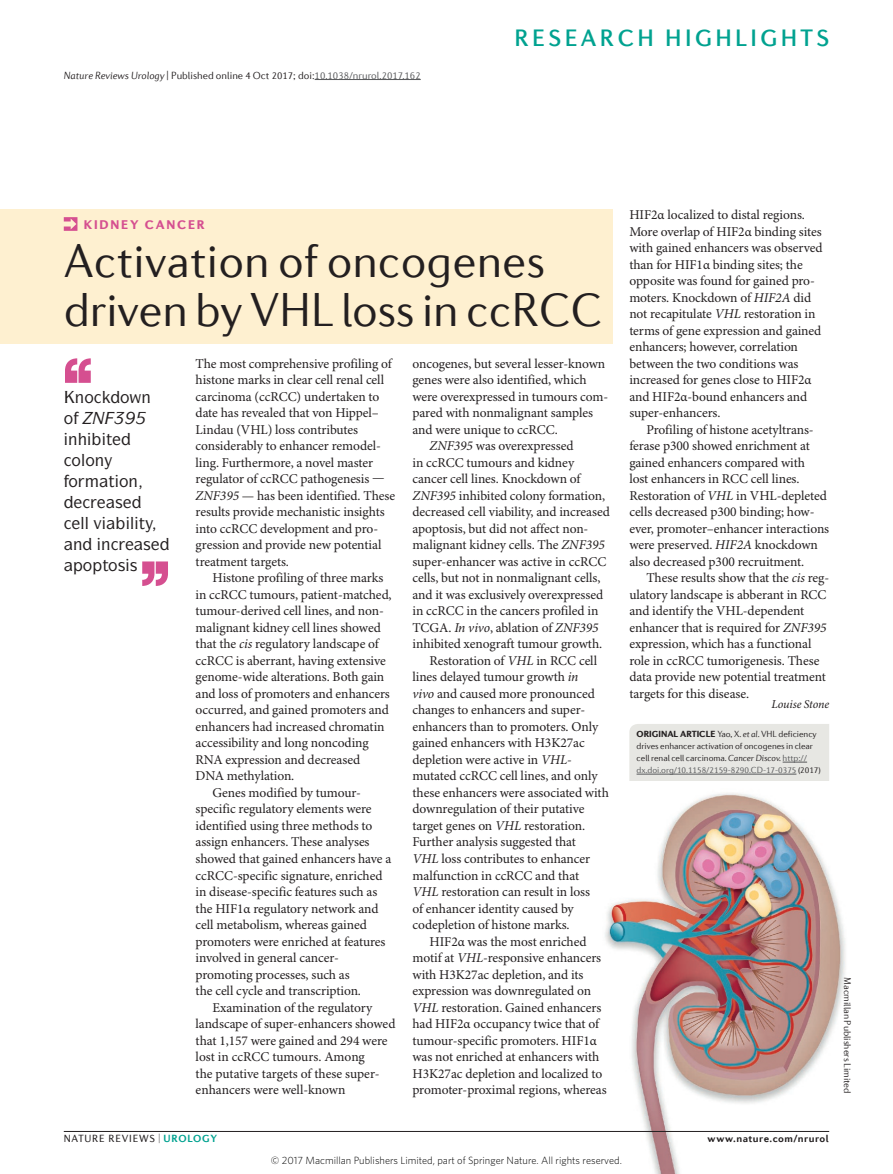
<style>
.page{position:relative;width:893px;height:1174px;background:#fff}
.page>*{position:absolute;margin:0;border:0;box-sizing:border-box;transform-origin:0 0}
.Title_large{font:300 48px/49.5px "Diverda Sans Com";color:#231f20}
.t1{font:500 24px "Diverda Sans Com";letter-spacing:.14em;color:#00a290}
.Pull_quote{font:500 16.5px/21px "ITC Symbol Std";color:#231f20}
.Body_text{font:13.5px/16.5px "Minion Pro";letter-spacing:-.005em;color:#231f20}
.Body_first{font:13.5px/16.5px "Minion Pro";letter-spacing:-.01em;color:#231f20}
.Strapline{font:900 12.75px "Diverda Sans Com";letter-spacing:.14em;color:#d54f90}
.Author{font:italic 12px "Minion Pro";letter-spacing:-.015em;color:#231f20}
.AOP_line{font:300 10.5px "Diverda Sans Com";color:#231f20}
.t2{font:300 10.5px "Whitney";color:#000}
.Footer{font:10.5px "Diverda Sans Com";letter-spacing:.075em;color:#231f20}
.Footer-2{font:700 10.5px "Diverda Sans Com";letter-spacing:.045em;color:#231f20}
.Credit_line{font:300 9.75px "Diverda Sans Com";letter-spacing:-.005em;color:#231f20}
.Info_box_text{font:300 9px/12px "Diverda Sans Com";letter-spacing:-.005em;color:#231f20}
.s1{font-style:italic}
.s2{color:#57585a}
.s3{font-weight:900}
.s4{font-weight:700;color:#00a290}
</style>
<div class="page">
<div style="left:0;top:209px;width:612px;height:135px;background:#fef0d0"></div>
<svg style="left:142px;top:561px;width:26px;height:25px"></svg>
<svg style="left:65px;top:358px;width:26px;height:25px"></svg>
<img style="left:605px;top:793px;width:241px;height:381px">
<hr style="left:64px;top:1131px;width:765px;height:1px;background:#231f20">
<svg style="left:64px;top:217px;width:13px;height:14px"></svg>
<div style="left:629px;top:724px;width:200px;height:57px;background:#e7e7e3"></div>
<hr style="left:637px;top:774px;width:159px;height:1px;background:#57585a">
<hr style="left:315px;top:79px;width:106px;height:1px;background:#57585a">
<p class="AOP_line" style="left:64px;top:69px;width:358px"><span class="s1">Nature Reviews Urology</span> | Published online 4 Oct 2017; doi:<span class="s2">10.1038/nrurol.2017.162</span></p>
<h2 class="t1" style="left:514px;top:24px;width:316px">RESEARCH HIGHLIGHTS</h2>
<p class="Strapline" style="left:84px;top:217px;width:122px">KIDNEY CANCER</p>
<p class="Title_large" style="left:64px;top:236px;width:540px">Activation of oncogenes driven by VHL loss in ccRCC</p>
<p class="Pull_quote" style="left:72px;top:449px;width:34px">□●□■</p>
<p class="Pull_quote" style="left:115px;top:470px;width:25px;text-indent:-47px">□ ▼□■ ▲</p>
<p class="Pull_quote" style="left:80px;top:512px;width:23px">●● ❖</p>
<p class="Pull_quote" style="left:83px;top:554px;width:56px">□ ▼□▲▲</p>
<p class="Body_first" style="left:196px;top:356px;width:201px">The most comprehensive profiling of histone marks in clear cell renal cell carcinoma (ccRCC) undertaken to date has revealed that von Hippel– Lindau (VHL) loss contributes considerably to enhancer remodel&shy;ling. Furthermore, a novel master regulator of ccRCC pathogenesis — <span class="s1">ZNF395</span> — has been identified. These results provide mechanistic insights into ccRCC development and pro&shy;gression and provide new potential treatment targets.</p>
<p class="Body_text" style="left:196px;top:570px;width:198px;text-indent:17px">Histone profiling of three marks in ccRCC tumours, patient-matched, tumour-derived cell lines, and non&shy;malignant kidney cell lines showed that the <span class="s1">cis</span> regulatory landscape of ccRCC is aberrant, having extensive genome-wide alterations. Both gain and loss of promoters and enhancers occurred, and gained promoters and enhancers had increased chromatin accessibility and long noncoding RNA expression and decreased DNA methylation.</p>
<p class="Body_text" style="left:196px;top:785px;width:197px;text-indent:17px">Genes modified by tumour&shy;specific regulatory elements were identified using three methods to assign enhancers. These analyses showed that gained enhancers have a ccRCC-specific signature, enriched in disease-specific features such as the HIF1α regulatory network and cell metabolism, whereas gained promoters were enriched at features involved in general cancer&shy;promoting processes, such as<br>the cell cycle and transcription.</p>
<p class="Body_text" style="left:196px;top:999px;width:201px;text-indent:17px">Examination of the regulatory landscape of super-enhancers showed that 1,157 were gained and 294 were lost in ccRCC tumours. Among<br>the putative targets of these super&shy;enhancers were well-known</p>
<p class="Body_text" style="left:412px;top:356px;width:197px">oncogenes, but several lesser-known genes were also identified, which were overexpressed in tumours com&shy;pared with nonmalignant samples and were unique to ccRCC.</p>
<p class="Body_text" style="left:412px;top:438px;width:199px;text-indent:17px"><span class="s1">ZNF395</span> was overexpressed<br>in ccRCC tumours and kidney cancer cell lines. Knockdown of <span class="s1">ZNF395</span> inhibited colony formation, decreased cell viability, and increased apoptosis, but did not affect non&shy;malignant kidney cells. The <span class="s1">ZNF395 </span>super-enhancer was active in ccRCC cells, but not in nonmalignant cells, and it was exclusively overexpressed in ccRCC in the cancers profiled in TCGA. <span class="s1">In vivo</span>, ablation of <span class="s1">ZNF395 </span>inhibited xenograft tumour growth.</p>
<p class="Body_text" style="left:412px;top:653px;width:198px;text-indent:17px">Restoration of <span class="s1">VHL</span> in RCC cell lines delayed tumour growth <span class="s1">in<br>vivo</span> and caused more pronounced changes to enhancers and super&shy;enhancers than to promoters. Only gained enhancers with H3K27ac depletion were active in <span class="s1">VHL&shy;</span>mutated ccRCC cell lines, and only these enhancers were associated with downregulation of their putative target genes on <span class="s1">VHL</span> restoration.<br>Further analysis suggested that<br><span class="s1">VHL</span> loss contributes to enhancer malfunction in ccRCC and that<br><span class="s1">VHL</span> restoration can result in loss<br>of enhancer identity caused by codepletion of histone marks.</p>
<p class="Body_text" style="left:412px;top:933px;width:196px;text-indent:17px">HIF2α was the most enriched motif at <span class="s1">VHL</span>-responsive enhancers with H3K27ac depletion, and its expression was downregulated on <span class="s1">VHL</span> restoration. Gained enhancers had HIF2α occupancy twice that of tumour-specific promoters. HIF1α was not enriched at enhancers with H3K27ac depletion and localized to promoter-proximal regions, whereas</p>
<p class="Body_text" style="left:629px;top:207px;width:195px">HIF2α localized to distal regions.<br>More overlap of HIF2α binding sites with gained enhancers was observed than for HIF1α binding sites; the opposite was found for gained pro&shy;moters. Knockdown of <span class="s1">HIF2A</span> did not recapitulate <span class="s1">VHL</span> restoration in terms of gene expression and gained enhancers; however, correlation between the two conditions was increased for genes close to HIF2α and HIF2α-bound enhancers and super-enhancers.</p>
<p class="Body_text" style="left:629px;top:422px;width:201px;text-indent:17px">Profiling of histone acetyltrans&shy;ferase p300 showed enrichment at gained enhancers compared with<br>lost enhancers in RCC cell lines.<br>Restoration of <span class="s1">VHL</span> in VHL-depleted cells decreased p300 binding; how&shy;ever, promoter–enhancer interactions were preserved. <span class="s1">HIF2A</span> knockdown also decreased p300 recruitment.</p>
<p class="Body_text" style="left:629px;top:570px;width:201px;text-indent:17px">These results show that the <span class="s1">cis</span> reg&shy;ulatory landscape is abberant in RCC and identify the VHL-dependent enhancer that is required for <span class="s1">ZNF395 </span>expression, which has a functional role in ccRCC tumorigenesis. These data provide new potential treatment targets for this disease.</p>
<p class="Author" style="left:771px;top:697px;width:59px">Louise Stone</p>
<p class="Info_box_text" style="left:637px;top:728px;width:186px"><span class="s3">ORIGINAL ARTICLE</span> Yao, X. <span class="s1">et al</span>. VHL deficiency drives enhancer activation of oncogenes in clear cell renal cell carcinoma. <span class="s1">Cancer Discov.</span> <span class="s2">http:// dx.doi.org/10.1158/2159-8290.CD-17-0375</span> (2017)</p>
<p class="Footer" style="left:64px;top:1132px;width:155px">NATURE REVIEWS | <span class="s4">UROLOGY</span></p>
<p class="Footer-2" style="left:707px;top:1132px;width:123px">www.nature.com/nrurol</p>
<p class="t2" style="left:271px;top:1153px;width:352px">© 2017 Macmillan Publishers Limited, part of Springer Nature. All rights reserved.</p>
<p class="Credit_line" style="left:853px;top:977px;width:118px;rotate:90deg">Macmillan Publishers Limited</p>
</div>
